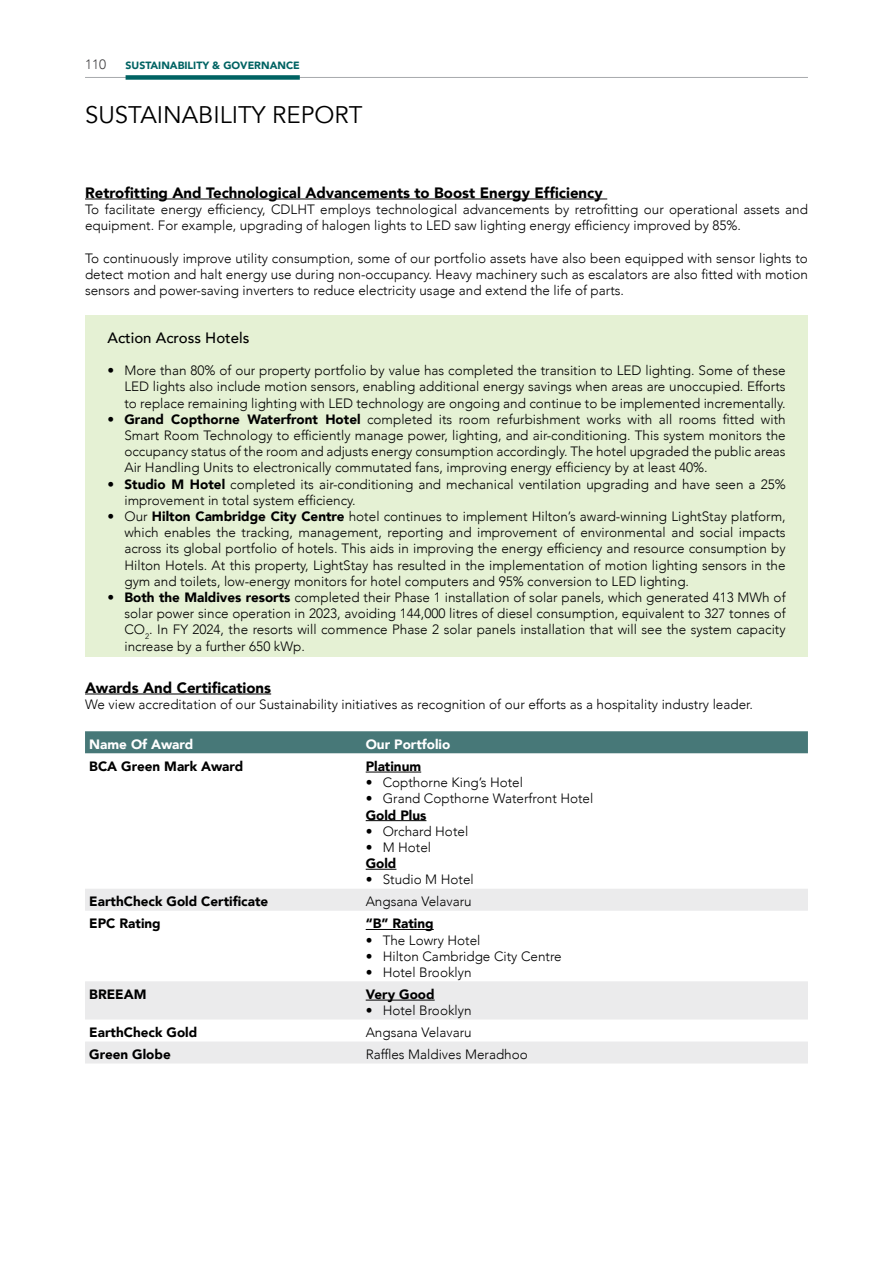
<style>
.page{position:relative;width:893px;height:1263px;background:#fff}
.page>*{position:absolute;margin:0;border:0;box-sizing:border-box;transform-origin:0 0}
.t1{font:24px "Avenir";color:#000}
.t2{font:900 15px "Avenir";color:#000}
.t3{font:500 15px "Avenir";color:#000}
.t4{font:300 13.5px/16.2px "Avenir";color:#000;text-align:justify}
.t5{font:900 13.5px "Avenir";color:#000}
.t6{font:900 13.5px "Avenir";color:#fff}
.t7{font:300 13.5px "Avenir";color:#414042}
.t8{font:900 10.5px "Avenir";color:#006363}
.s1{font-weight:900}
</style>
<div class="page">
<hr style="left:85px;top:77px;width:723px;height:1px;background:#a7a9ac">
<div style="left:126px;top:75px;width:174px;height:5px;background:#006363"></div>
<div style="left:85px;top:315px;width:723px;height:342px;background:#e5f1d4"></div>
<hr style="left:85px;top:694px;width:186px;height:1px;background:#000">
<div style="left:85px;top:731px;width:723px;height:22px;background:#477878"></div>
<svg style="left:85px;top:889px;width:723px;height:174px"></svg>
<hr style="left:366px;top:772px;width:55px;height:1px;background:#000">
<hr style="left:366px;top:820px;width:60px;height:1px;background:#000">
<hr style="left:366px;top:869px;width:30px;height:1px;background:#000">
<hr style="left:366px;top:929px;width:68px;height:1px;background:#000">
<hr style="left:366px;top:1000px;width:69px;height:1px;background:#000">
<hr style="left:85px;top:199px;width:522px;height:1px;background:#000">
<p class="t7" style="left:85px;top:56px;width:23px">110</p>
<p class="t8" style="left:126px;top:56px;width:176px">SUSTAINABILITY &amp; GOVERNANCE</p>
<h1 class="t1" style="left:85px;top:101px;width:279px">SUSTAINABILITY REPORT</h1>
<p class="t2" style="left:85px;top:180px;width:519px">Retrofitting And Technological Advancements to Boost Energy Efficiency</p>
<p class="t4" style="left:85px;top:201px;width:724px">To facilitate energy efficiency, CDLHT employs technological advancements by retrofitting our operational assets and equipment. For example, upgrading of halogen lights to LED saw lighting energy efficiency improved by 85%.</p>
<p class="t4" style="left:85px;top:250px;width:724px">To continuously improve utility consumption, some of our portfolio assets have also been equipped with sensor lights to detect motion and halt energy use during non-occupancy. Heavy machinery such as escalators are also fitted with motion sensors and power-saving inverters to reduce electricity usage and extend the life of parts.</p>
<p class="t3" style="left:107px;top:324px;width:144px">Action Across Hotels</p>
<p class="t4" style="left:124px;top:362px;width:663px;text-indent:-17px">• More than 80% of our property portfolio by value has completed the transition to LED lighting. Some of these LED lights also include motion sensors, enabling additional energy savings when areas are unoccupied. Efforts to replace remaining lighting with LED technology are ongoing and continue to be implemented incrementally.</p>
<p class="t4" style="left:124px;top:411px;width:663px;text-indent:-17px">• <span class="s1">Grand Copthorne Waterfront Hotel</span> completed its room refurbishment works with all rooms fitted with Smart Room Technology to efficiently manage power, lighting, and air-conditioning. This system monitors the occupancy status of the room and adjusts energy consumption accordingly. The hotel upgraded the public areas Air Handling Units to electronically commutated fans, improving energy efficiency by at least 40%.</p>
<p class="t4" style="left:124px;top:476px;width:663px;text-indent:-17px">• <span class="s1">Studio M Hotel</span> completed its air-conditioning and mechanical ventilation upgrading and have seen a 25% improvement in total system efficiency.</p>
<p class="t4" style="left:124px;top:508px;width:663px;text-indent:-17px">• Our <span class="s1">Hilton Cambridge City Centre</span> hotel continues to implement Hilton’s award-winning LightStay platform, which enables the tracking, management, reporting and improvement of environmental and social impacts across its global portfolio of hotels. This aids in improving the energy efficiency and resource consumption by Hilton Hotels. At this property, LightStay has resulted in the implementation of motion lighting sensors in the gym and toilets, low-energy monitors for hotel computers and 95% conversion to LED lighting.</p>
<p class="t4" style="left:124px;top:589px;width:663px;text-indent:-17px">• <span class="s1">Both the Maldives resorts</span> completed their Phase 1 installation of solar panels, which generated 413 MWh of solar power since operation in 2023, avoiding 144,000 litres of diesel consumption, equivalent to 327 tonnes of CO<sub>2</sub>. In FY 2024, the resorts will commence Phase 2 solar panels installation that will see the system capacity increase by a further 650 kWp.</p>
<p class="t2" style="left:85px;top:675px;width:188px">Awards And Certifications</p>
<p class="t4" style="left:85px;top:696px;width:669px">We view accreditation of our Sustainability initiatives as recognition of our efforts as a hospitality industry leader.</p>
<p class="t6" style="left:89px;top:733px;width:105px">Name Of Award</p>
<p class="t6" style="left:366px;top:733px;width:86px">Our Portfolio</p>
<p class="t5" style="left:89px;top:755px;width:155px">BCA Green Mark Award</p>
<p class="t5" style="left:366px;top:755px;width:57px">Platinum</p>
<p class="t4" style="left:366px;top:774px;width:159px">• Copthorne King’s Hotel</p>
<p class="t4" style="left:366px;top:791px;width:229px">• Grand Copthorne Waterfront Hotel</p>
<p class="t5" style="left:366px;top:803px;width:62px">Gold Plus</p>
<p class="t4" style="left:366px;top:823px;width:104px">• Orchard Hotel</p>
<p class="t4" style="left:366px;top:839px;width:67px">• M Hotel</p>
<p class="t5" style="left:366px;top:852px;width:32px">Gold</p>
<p class="t4" style="left:366px;top:872px;width:110px">• Studio M Hotel</p>
<p class="t5" style="left:89px;top:890px;width:180px">EarthCheck Gold Certificate</p>
<p class="t4" style="left:366px;top:894px;width:108px">Angsana Velavaru</p>
<p class="t5" style="left:89px;top:912px;width:73px">EPC Rating</p>
<p class="t5" style="left:366px;top:912px;width:70px">“B” Rating</p>
<p class="t4" style="left:366px;top:932px;width:116px">• The Lowry Hotel</p>
<p class="t4" style="left:366px;top:948px;width:198px">• Hilton Cambridge City Centre</p>
<p class="t4" style="left:366px;top:964px;width:107px">• Hotel Brooklyn</p>
<p class="t5" style="left:89px;top:983px;width:59px">BREEAM</p>
<p class="t5" style="left:366px;top:983px;width:70px">Very Good</p>
<p class="t4" style="left:366px;top:1002px;width:107px">• Hotel Brooklyn</p>
<p class="t5" style="left:89px;top:1021px;width:109px">EarthCheck Gold</p>
<p class="t4" style="left:366px;top:1024px;width:108px">Angsana Velavaru</p>
<p class="t5" style="left:89px;top:1043px;width:83px">Green Globe</p>
<p class="t4" style="left:366px;top:1046px;width:164px">Raffles Maldives Meradhoo</p>
</div>
